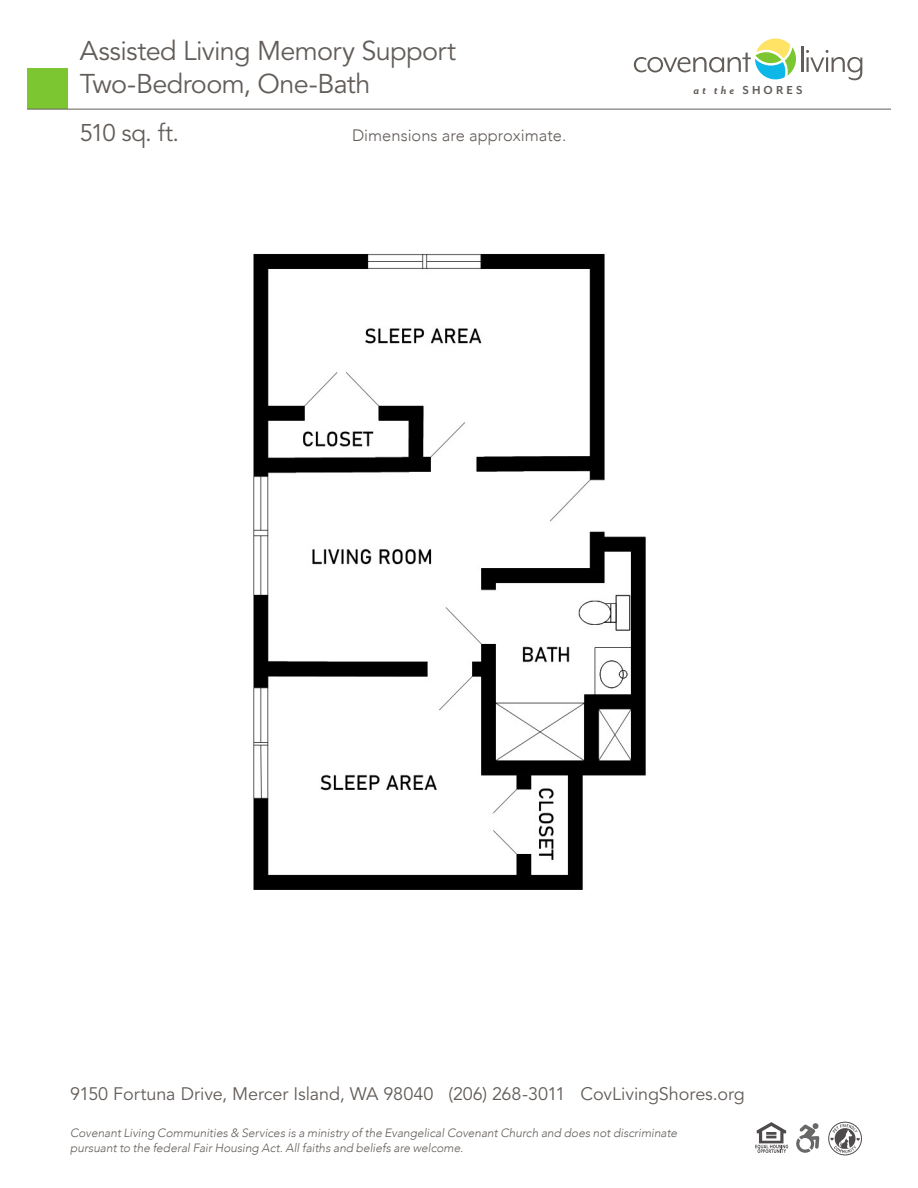
<style>
.page{position:relative;width:918px;height:1188px;background:#fff}
.page>*{position:absolute;margin:0;border:0;box-sizing:border-box;transform-origin:0 0}
.t1{font:27px "Avenir LT Std";letter-spacing:-.025em;color:#635d59}
.t2{font:24px "Avenir LT Std";letter-spacing:-.04em;color:#635d59}
.t3{font:18px "Avenir LT Std";letter-spacing:-.005em;color:#635d59}
.t4{font:300 16.5px "Avenir";color:#635d59}
.t5{font:700 13.35px "Mr Eaves Mod OT";letter-spacing:.24em;color:#635d59;scale:.96 1}
.t6{font:italic 300 12px/15px "Avenir";letter-spacing:-.005em;color:#635d59}
.s1{font-family:"Mr Eaves San OT";font-style:italic}
</style>
<div class="page">
<div style="left:27px;top:69px;width:41px;height:40px;background:#7cc731"></div>
<svg style="left:634px;top:38px;width:162px;height:42px"></svg>
<hr style="left:801px;top:47px;width:2px;height:25px;background:#635d59">
<svg style="left:806px;top:50px;width:56px;height:30px"></svg>
<hr style="left:27px;top:109px;width:864px;height:1px;background:#635d59">
<div style="left:828px;top:1122px;width:34px;height:33px;border:1px solid #231f20;border-radius:50%"></div>
<svg style="left:830px;top:1124px;width:30px;height:29px"></svg>
<svg style="left:796px;top:1123px;width:23px;height:30px"></svg>
<svg style="left:755px;top:1122px;width:33px;height:31px"></svg>
<img style="left:253px;top:253px;width:393px;height:637px">
<p class="t1" style="left:80px;top:35px;width:378px">Assisted Living Memory Support</p>
<p class="t1" style="left:80px;top:68px;width:292px">Two-Bedroom, One-Bath</p>
<p class="t2" style="left:80px;top:119px;width:101px">510 sq. ft.</p>
<h3 class="t4" style="left:352px;top:126px;width:216px">Dimensions are approximate.</h3>
<p class="t5" style="left:693px;top:83px;width:115px"><span class="s1">at the</span> SHORES</p>
<h3 class="t3" style="left:70px;top:1083px;width:676px">9150 Fortuna Drive, Mercer Island, WA 98040 (206) 268-3011 CovLivingShores.org</h3>
<p class="t6" style="left:70px;top:1125px;width:609px">Covenant Living Communities &amp; Services is a ministry of the Evangelical Covenant Church and does not discriminate pursuant to the federal Fair Housing Act. All faiths and beliefs are welcome.</p>
</div>
